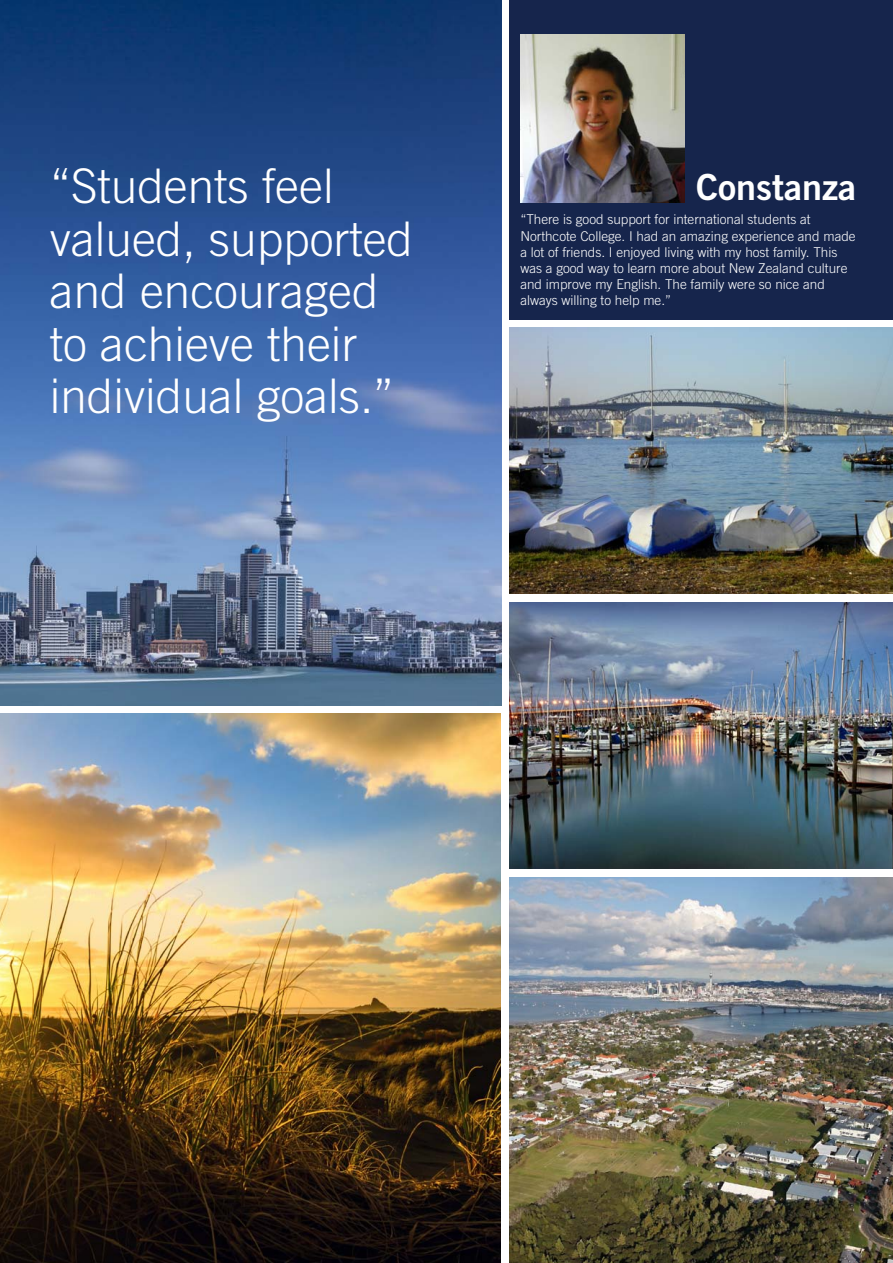
<style>
.page{position:relative;width:893px;height:1263px;background:#fff}
.page>*{position:absolute;margin:0;border:0;box-sizing:border-box;transform-origin:0 0}
.t1{font:300 47.7px/52.5px "Trade Gothic";color:#fff}
.t2{font:36px "Trade Gothic Bold Two";color:#fff}
.t3{font:300 13.5px/16.2px "Trade Gothic";color:#fff}
</style>
<div class="page">
<img style="left:0;top:0;width:502px;height:705px">
<div style="left:509px;top:0;width:384px;height:319px;background:#16254c"></div>
<img style="left:509px;top:602px;width:384px;height:266px">
<img style="left:0;top:714px;width:500px;height:549px">
<img style="left:520px;top:34px;width:165px;height:169px">
<img style="left:509px;top:877px;width:384px;height:386px">
<img style="left:509px;top:328px;width:384px;height:265px">
<h1 class="t1" style="left:50px;top:159px;width:365px">“Students feel valued, supported and encouraged to achieve their individual goals.”</h1>
<h2 class="t2" style="left:696px;top:165px;width:161px">Constanza</h2>
<p class="t3" style="left:520px;top:211px;width:337px">“There is good support for international students at Northcote College. I had an amazing experience and made a lot of friends. I enjoyed living with my host family. This was a good way to learn more about New Zealand culture and improve my English. The family were so nice and always willing to help me.”</p>
</div>
